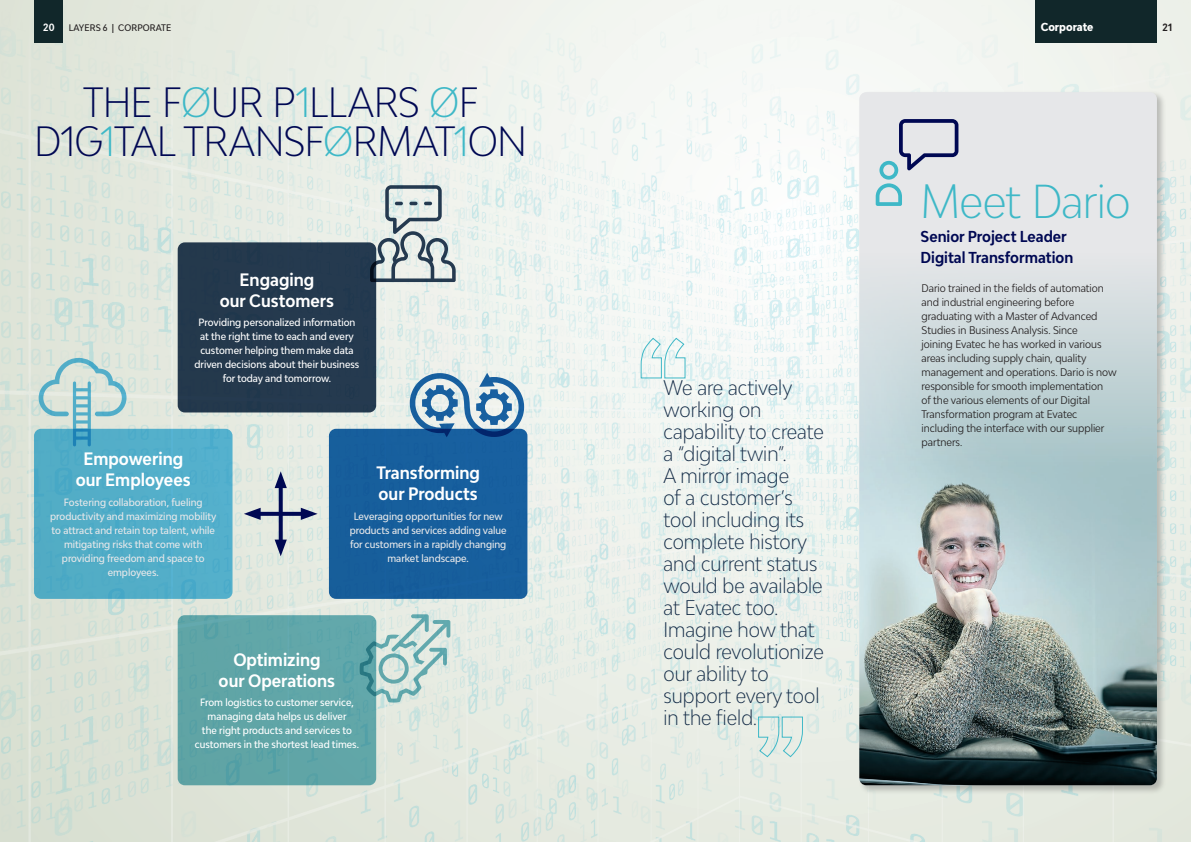
<style>
.page{position:relative;width:1191px;height:842px;background:#fff}
.page>*{position:absolute;margin:0;border:0;box-sizing:border-box;transform-origin:0 0}
.Bullets{font:300 condensed 45px "Bw Modelica";letter-spacing:-.015em;color:#3eb8c7}
.t1{font:300 condensed 40px/39px "Bw Modelica";letter-spacing:-.015em;color:#000853;text-align:center}
.t2{font:300 condensed 20px/22px "Bw Modelica";color:#112945}
.t3{font:700 condensed 17px/21px "Bw Modelica";color:#fff;text-align:center}
.t4{font:700 condensed 15px/21px "Bw Modelica";color:#000853}
.t5{font:800 condensed 11px "Bw Modelica";color:#fff}
.t6{font:condensed 10.5px/14px "Bw Modelica";color:#231f20}
.t7{font:500 condensed 10px/14px "Bw Modelica";color:#e6e7e9;text-align:center}
.t8{font:500 condensed 10px/14px "Bw Modelica";color:#fff;text-align:center}
.t9{font:700 condensed 10px "Bw Modelica";color:#fff}
.t10{font:700 condensed 10px "Bw Modelica";color:#231f20}
.t11{font:500 condensed 9px "Bw Modelica";letter-spacing:.01em;color:#231f20}
.s1{color:#3eb8c7}
</style>
<div class="page">
<img style="left:0;top:0;width:1191px;height:842px">
<div style="left:178px;top:242px;width:198px;height:170px;background:#24394e;border-radius:7px"></div>
<div style="left:178px;top:615px;width:198px;height:170px;background:#60a5a7;border-radius:7px"></div>
<div style="left:329px;top:429px;width:198px;height:170px;background:#175f9c;border-radius:7px"></div>
<div style="left:34px;top:429px;width:198px;height:170px;background:#53adc8;border-radius:7px"></div>
<svg style="left:370px;top:185px;width:86px;height:97px;background:#b5bfc1"></svg>
<svg style="left:640px;top:337px;width:46px;height:42px"></svg>
<svg style="left:757px;top:716px;width:46px;height:42px;background:#d2e6e1"></svg>
<svg style="left:360px;top:614px;width:90px;height:88px;background:#adcecb"></svg>
<svg style="left:410px;top:373px;width:114px;height:64px;background:#83a7c4"></svg>
<svg style="left:39px;top:358px;width:87px;height:88px"></svg>
<svg style="left:279px;top:488px;width:4px;height:52px"></svg>
<svg style="left:275px;top:471px;width:12px;height:17px"></svg>
<svg style="left:275px;top:540px;width:12px;height:16px"></svg>
<svg style="left:261px;top:512px;width:40px;height:4px"></svg>
<svg style="left:244px;top:508px;width:17px;height:12px"></svg>
<svg style="left:301px;top:508px;width:16px;height:12px"></svg>
<div style="left:857px;top:91px;width:309px;height:704px;background:#3e3e3f;opacity:.3"></div>
<div style="left:859px;top:92px;width:298px;height:693px;background:#e6e7e9;border-radius:7px"></div>
<img style="left:859px;top:282px;width:298px;height:503px">
<svg style="left:875px;top:119px;width:83px;height:87px"></svg>
<div style="left:1035px;top:0;width:122px;height:43px;background:#11272a"></div>
<div style="left:35px;top:0;width:28px;height:43px;background:#11272a"></div>
<p class="t9" style="left:43px;top:21px;width:13px">20</p>
<p class="t11" style="left:69px;top:22px;width:104px">LAYERS 6 | CORPORATE</p>
<p class="t5" style="left:1040px;top:20px;width:54px">Corporate</p>
<p class="t10" style="left:1162px;top:21px;width:11px">21</p>
<h2 class="t1" style="left:34px;top:82px;width:494px">THE F<span class="s1">Ø</span>UR P<span class="s1">1</span>LLARS <span class="s1">Ø</span>F<br>D1G<span class="s1">1</span>TAL TRANSF<span class="s1">Ø</span>RMAT<span class="s1">1</span>ON</h2>
<p class="t3" style="left:220px;top:268px;width:116px">Engaging<br>our Customers</p>
<p class="t8" style="left:194px;top:315px;width:166px">Providing personalized information at the right time to each and every customer helping them make data driven decisions about their business for today and tomorrow.</p>
<p class="t3" style="left:76px;top:448px;width:116px">Empowering our Employees</p>
<p class="t7" style="left:50px;top:495px;width:168px">Fostering collaboration, fueling productivity and maximizing mobility to attract and retain top talent, while mitigating risks that come with providing freedom and space to employees.</p>
<p class="t3" style="left:376px;top:462px;width:105px;text-align:left">Transforming our Products</p>
<p class="t7" style="left:350px;top:509px;width:158px">Leveraging opportunities for new products and services adding value for customers in a rapidly changing market landscape.</p>
<p class="t3" style="left:219px;top:648px;width:118px">Optimizing our Operations</p>
<p class="t8" style="left:195px;top:695px;width:166px">From logistics to customer service, managing data helps us deliver<br>the right products and services to customers in the shortest lead times.</p>
<p class="t2" style="left:663px;top:376px;width:162px">We are actively working on capability to create a “digital twin”.<br>A mirror image<br>of a customer’s tool including its complete history and current status would be available at Evatec too.<br>Imagine how that could revolutionize our ability to support every tool in the field.</p>
<p class="Bullets" style="left:920px;top:172px;width:212px">Meet Dario</p>
<p class="t4" style="left:920px;top:225px;width:154px">Senior Project Leader<br>Digital Transformation</p>
<p class="t6" style="left:921px;top:281px;width:197px">Dario trained in the fields of automation and industrial engineering before graduating with a Master of Advanced Studies in Business Analysis. Since<br>joining Evatec he has worked in various areas including supply chain, quality management and operations. Dario is now responsible for smooth implementation<br>of the various elements of our Digital Transformation program at Evatec including the interface with our supplier partners.</p>
</div>
